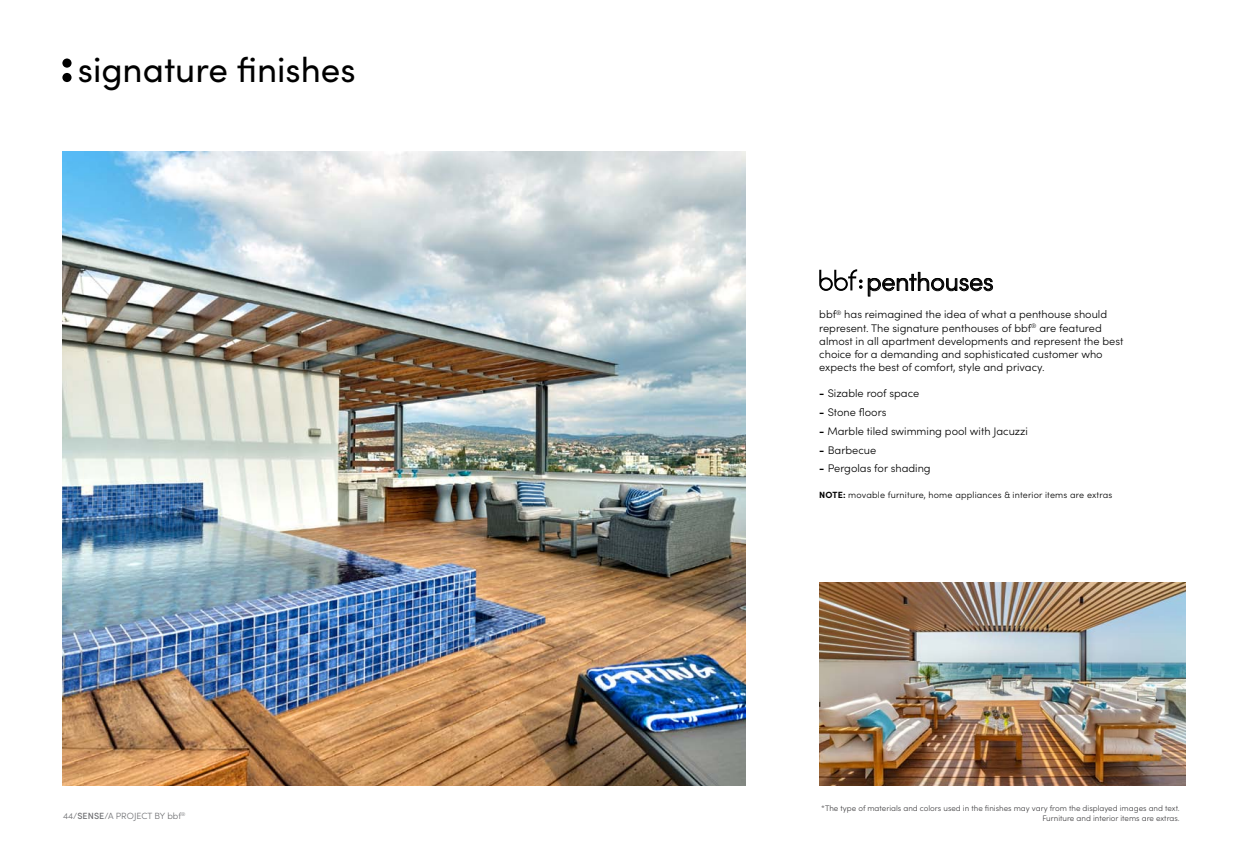
<style>
.page{position:relative;width:1248px;height:851px;background:#fff}
.page>*{position:absolute;margin:0;border:0;box-sizing:border-box;transform-origin:0 0}
.t1{font:35px "Sofia Pro";color:#000}
.t2{font:300 25px "Sofia Pro";letter-spacing:-.01em;color:#000}
.t3{font:300 11px/13.2px "Sofia Pro";color:#000}
.t4{font:300 9px "Sofia Pro";letter-spacing:.02em;color:#000}
.t5{font:300 9px "Sofia Pro";color:#6d6e71}
.t6{font:700 9px "Sofia Pro";color:#000}
.t7{font:300 8px/9.6px "Sofia Pro";color:#414042;text-align:right}
.s1{font-weight:500}
.s2{font-weight:700}
</style>
<div class="page">
<img style="left:62px;top:152px;width:684px;height:633px">
<svg style="left:868px;top:272px;width:124px;height:24px"></svg>
<svg style="left:819px;top:269px;width:43px;height:22px"></svg>
<img style="left:819px;top:582px;width:366px;height:203px">
<svg style="left:62px;top:58px;width:10px;height:10px"></svg>
<div style="left:62px;top:73px;width:10px;height:9px;background:#000;border-radius:50%"></div>
<h1 class="t1" style="left:78px;top:44px;width:279px">signature finishes</h1>
<p class="t5" style="left:63px;top:809px;width:124px">44/<span class="s1">SENSE</span>/A PROJECT BY bbf<sup>®</sup></p>
<h2 class="t2" style="left:866px;top:263px;width:129px">penthouses</h2>
<p class="t3" style="left:819px;top:307px;width:306px">bbf<sup>®</sup> has reimagined the idea of what a penthouse should represent. The signature penthouses of bbf<sup>®</sup> are featured almost in all apartment developments and represent the best choice for a demanding and sophisticated customer who expects the best of comfort, style and privacy.</p>
<p class="t3" style="left:819px;top:386px;width:101px"><span class="s2">-</span> Sizable roof space</p>
<p class="t3" style="left:819px;top:404px;width:69px"><span class="s2">-</span> Stone floors</p>
<p class="t3" style="left:819px;top:423px;width:210px"><span class="s2">-</span> Marble tiled swimming pool with Jacuzzi</p>
<p class="t3" style="left:819px;top:442px;width:59px"><span class="s2">-</span> Barbecue</p>
<p class="t3" style="left:819px;top:461px;width:113px"><span class="s2">-</span> Pergolas for shading</p>
<p class="t6" style="left:819px;top:488px;width:7px">NOTE</p>
<p class="t4" style="left:843px;top:488px;width:271px"><span class="s2">:</span> movable furniture, home appliances &amp; interior items are extras</p>
<p class="t7" style="left:821px;top:802px;width:360px">*The type of materials and colors used in the finishes may vary from the displayed images and text.<br>Furniture and interior items are extras.</p>
</div>
